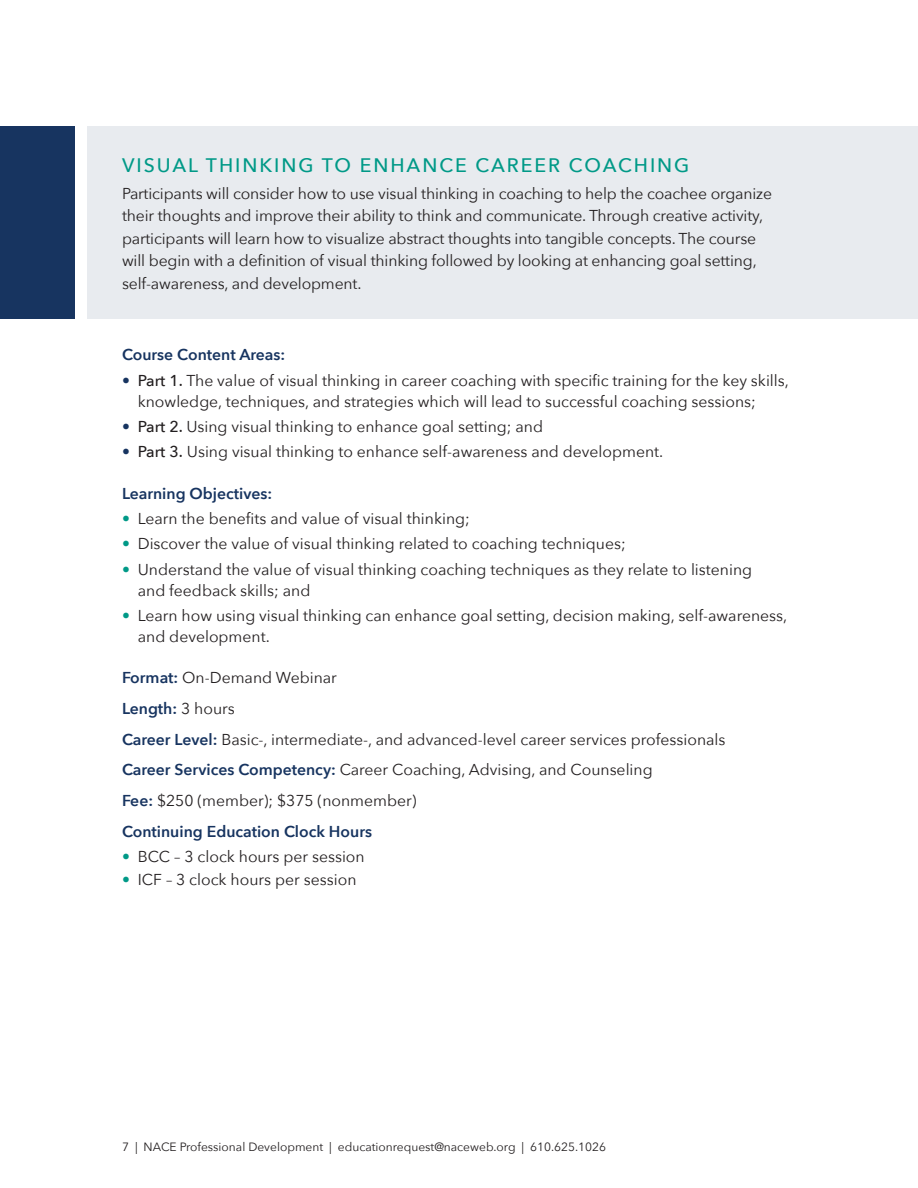
<style>
.page{position:relative;width:918px;height:1188px;background:#fff}
.page>*{position:absolute;margin:0;border:0;box-sizing:border-box;transform-origin:0 0}
.Sub_head{font:500 19.5px "Avenir Next";letter-spacing:.1em;color:#009987}
.Body_Copy{font:15.75px/22.5px "Avenir Next";color:#231f20}
.Body_Copy-2{font:600 15.75px "Avenir Next";color:#173460}
.t1{font:12px "Avenir Next";color:#231f20}
.s1{color:#173460}
.s2{font-weight:500}
.s3{color:#009987}
.s4{font-weight:600;color:#173460}
.s5{font-weight:400;color:#231f20}
</style>
<div class="page">
<div style="left:87px;top:126px;width:831px;height:193px;background:#e8ebef"></div>
<div style="left:0;top:126px;width:74px;height:193px;background:#173460"></div>
<p class="Sub_head" style="left:122px;top:148px;width:569px">VISUAL THINKING TO ENHANCE CAREER COACHING</p>
<p class="Body_Copy" style="left:122px;top:181px;width:652px">Participants will consider how to use visual thinking in coaching to help the coachee organize their thoughts and improve their ability to think and communicate. Through creative activity, participants will learn how to visualize abstract thoughts into tangible concepts. The course will begin with a definition of visual thinking followed by looking at enhancing goal setting, self-awareness, and development.</p>
<p class="Body_Copy-2" style="left:122px;top:341px;width:165px">Course Content Areas:</p>
<p class="Body_Copy" style="left:138px;top:369px;width:653px;line-height:21px;text-indent:-16px"><span class="s1">•</span> <span class="s2">Part 1.</span> The value of visual thinking in career coaching with specific training for the key skills, knowledge, techniques, and strategies which will lead to successful coaching sessions;</p>
<p class="Body_Copy" style="left:122px;top:415px;width:423px"><span class="s1">•</span> <span class="s2">Part 2.</span> Using visual thinking to enhance goal setting; and</p>
<p class="Body_Copy" style="left:122px;top:440px;width:543px"><span class="s1">•</span> <span class="s2">Part 3.</span> Using visual thinking to enhance self-awareness and development.</p>
<p class="Body_Copy-2" style="left:122px;top:480px;width:152px">Learning Objectives:</p>
<p class="Body_Copy" style="left:122px;top:506px;width:349px"><span class="s3">•</span> Learn the benefits and value of visual thinking;</p>
<p class="Body_Copy" style="left:122px;top:532px;width:505px"><span class="s3">•</span> Discover the value of visual thinking related to coaching techniques;</p>
<p class="Body_Copy" style="left:138px;top:558px;width:616px;line-height:21px;text-indent:-16px"><span class="s3">•</span> Understand the value of visual thinking coaching techniques as they relate to listening and feedback skills; and</p>
<p class="Body_Copy" style="left:138px;top:604px;width:651px;line-height:21px;text-indent:-16px"><span class="s3">•</span> Learn how using visual thinking can enhance goal setting, decision making, self-awareness, and development.</p>
<p class="Body_Copy" style="left:122px;top:666px;width:216px"><span class="s4">Format:</span> On-Demand Webinar</p>
<p class="Body_Copy-2" style="left:122px;top:695px;width:114px">Length: <span class="s5">3 hours</span></p>
<p class="Body_Copy" style="left:122px;top:727px;width:605px"><span class="s4">Career Level:</span> Basic-, intermediate-, and advanced-level career services professionals</p>
<p class="Body_Copy" style="left:122px;top:758px;width:532px"><span class="s4">Career Services Competency:</span> Career Coaching, Advising, and Counseling</p>
<p class="Body_Copy" style="left:122px;top:789px;width:296px"><span class="s4">Fee:</span> $250 (member); $375 (nonmember)</p>
<p class="Body_Copy-2" style="left:122px;top:818px;width:252px">Continuing Education Clock Hours</p>
<p class="Body_Copy" style="left:122px;top:845px;width:244px"><span class="s3">•</span> BCC – 3 clock hours per session</p>
<p class="Body_Copy" style="left:122px;top:868px;width:236px"><span class="s3">•</span> ICF – 3 clock hours per session</p>
<p class="t1" style="left:122px;top:1137px;width:486px">7 | NACE Professional Development | educationrequest@naceweb.org | 610.625.1026</p>
</div>
